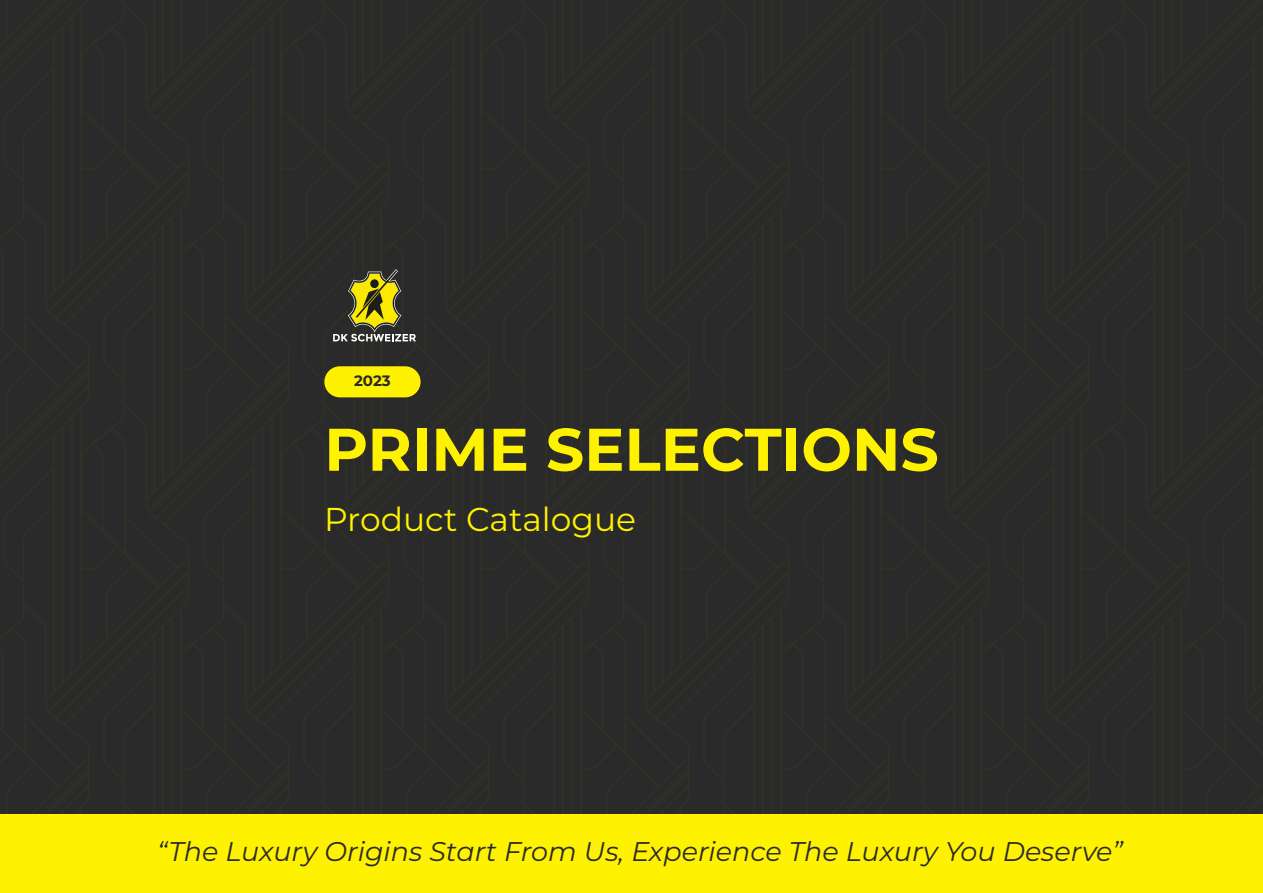
<style>
.page{position:relative;width:1263px;height:893px;background:#2a2a2a}
.page>*{position:absolute;margin:0;border:0;box-sizing:border-box;transform-origin:0 0}
.t1{font:700 60px "Montserrat";color:#fff200}
.t2{font:33px "Montserrat";color:#fff200}
.t3{font:italic 27px "Montserrat";color:#2a2a2a}
.t4{font:700 15px "Montserrat";color:#2a2a2a}
</style>
<div class="page">
<div style="left:324px;top:366px;width:97px;height:31px;background:#fff200;border-radius:16px"></div>
<svg style="left:333px;top:269px;width:83px;height:72px"></svg>
<div style="left:0;top:814px;width:1263px;height:79px;background:#fff200"></div>
<p class="t4" style="left:354px;top:374px;width:38px">2023</p>
<h1 class="t1" style="left:324px;top:423px;width:616px">PRIME SELECTIONS</h1>
<p class="t2" style="left:324px;top:507px;width:313px">Product Catalogue</p>
<p class="t3" style="left:157px;top:841px;width:967px">ìThe Luxury Origins Start From Us, Experience The Luxury You Deserveî</p>
</div>
